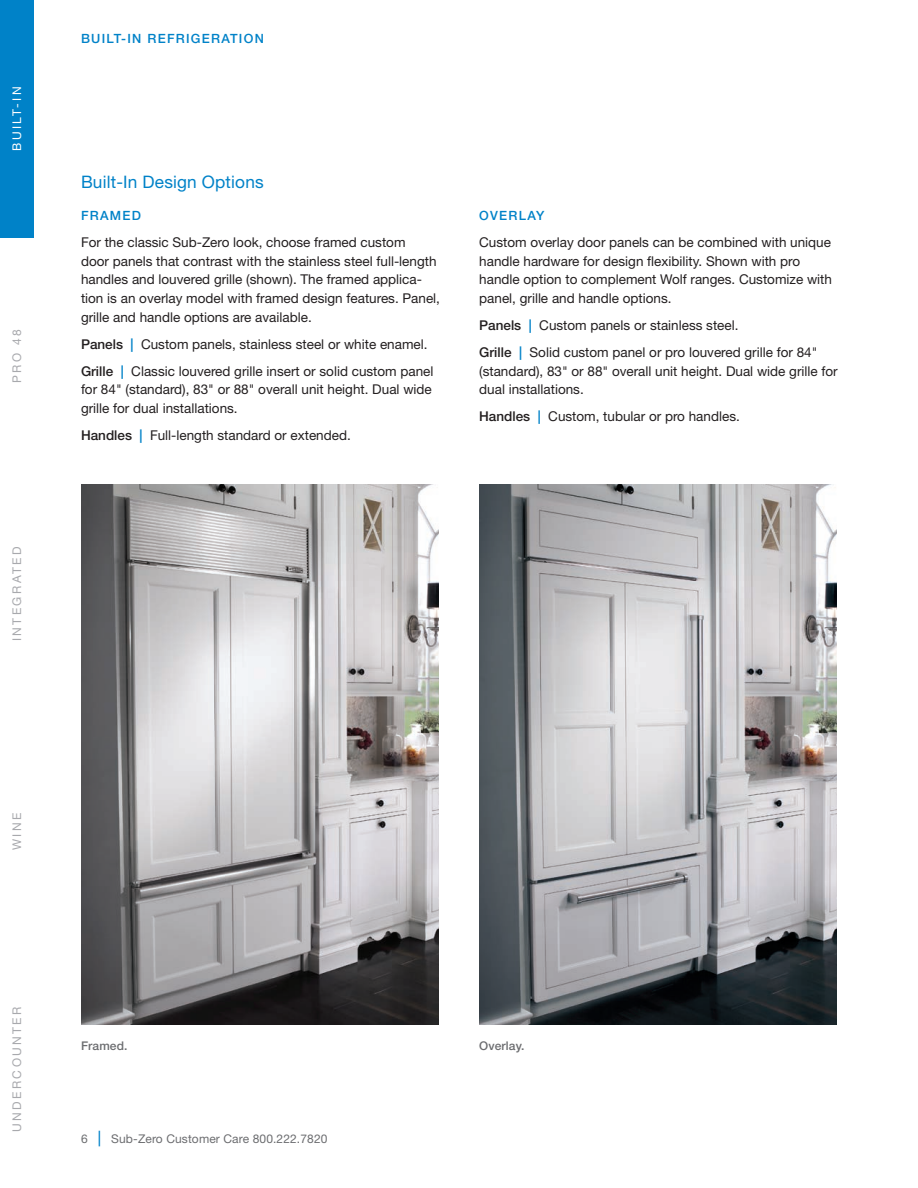
<style>
.page{position:relative;width:918px;height:1188px;background:#fff}
.page>*{position:absolute;margin:0;border:0;box-sizing:border-box;transform-origin:0 0}
.t1{font:17.25px "Helvetica Neue LT Std";letter-spacing:.01em;color:#0082c8}
.t2{font:13.5px/18.8px "Helvetica Neue LT Std";color:#231f20}
.t3{font:500 12.75px "Helvetica Neue LT Std";letter-spacing:.1em;color:#0082c8}
.t4{font:12px "Helvetica Neue LT Std";letter-spacing:.01em;color:#6c6d70}
.t5{font:12px "Helvetica Neue LT Std";letter-spacing:.2em;color:#a8a9ad}
.t6{font:500 12px "Helvetica Neue LT Std";letter-spacing:.01em;color:#6c6d70}
.t7{font:12px "Helvetica Neue LT Std";letter-spacing:.2em;color:#fff}
.s1{font-weight:500}
.s2{font-weight:500;color:#0082c8}
.s3{font-weight:500;font-size:15.6px;color:#0082c8}
</style>
<div class="page">
<img style="left:480px;top:485px;width:357px;height:540px">
<img style="left:81px;top:485px;width:358px;height:540px">
<div style="left:0;top:0;width:34px;height:238px;background:#0082c8"></div>
<p class="t7" style="left:10px;top:151px;width:66px;rotate:-90deg">BUILT-IN</p>
<p class="t5" style="left:10px;top:383px;width:55px;rotate:-90deg">PRO 48</p>
<p class="t5" style="left:10px;top:641px;width:96px;rotate:-90deg">INTEGRATED</p>
<p class="t3" style="left:81px;top:31px;width:184px">BUILT-IN REFRIGERATION</p>
<p class="t1" style="left:81px;top:171px;width:184px">Built-In Design Options</p>
<p class="t3" style="left:81px;top:208px;width:61px">FRAMED</p>
<p class="t2" style="left:81px;top:233px;width:361px">For the classic Sub-Zero look, choose framed custom<br>door panels that contrast with the stainless steel full-length handles and louvered grille (shown). The framed applica&shy;tion is an overlay model with framed design features. Panel, grille and handle options are available.</p>
<p class="t2" style="left:81px;top:330px;width:354px;line-height:26.8px"><span class="s1">Panels</span> <span class="s2">|</span> Custom panels, stainless steel or white enamel.<br><span class="s1">Grille</span> <span class="s2">|</span> Classic louvered grille insert or solid custom panel</p>
<p class="t2" style="left:81px;top:380px;width:352px">for 84" (standard), 83" or 88" overall unit height. Dual wide grille for dual installations.</p>
<p class="t2" style="left:81px;top:426px;width:271px"><span class="s1">Handles</span> <span class="s2">|</span> Full-length standard or extended.</p>
<p class="t3" style="left:479px;top:208px;width:67px">OVERLAY</p>
<p class="t2" style="left:479px;top:233px;width:354px">Custom overlay door panels can be combined with unique handle hardware for design flexibility. Shown with pro handle option to complement Wolf ranges. Customize with panel, grille and handle options.</p>
<p class="t2" style="left:479px;top:312px;width:340px;line-height:26.8px"><span class="s1">Panels</span> <span class="s2">|</span> Custom panels or stainless steel.<br><span class="s1">Grille</span> <span class="s2">|</span> Solid custom panel or pro louvered grille for 84"</p>
<p class="t2" style="left:479px;top:361px;width:360px">(standard), 83" or 88" overall unit height. Dual wide grille for dual installations.</p>
<p class="t2" style="left:479px;top:407px;width:262px"><span class="s1">Handles</span> <span class="s2">|</span> Custom, tubular or pro handles.</p>
<p class="t5" style="left:10px;top:850px;width:39px;rotate:-90deg">WINE</p>
<p class="t5" style="left:10px;top:1132px;width:127px;rotate:-90deg">UNDERCOUNTER</p>
<p class="t6" style="left:81px;top:1039px;width:48px">Framed.</p>
<p class="t6" style="left:479px;top:1039px;width:47px">Overlay.</p>
<p class="t4" style="left:81px;top:1131px;width:248px">6 <span class="s3">|</span> Sub-Zero Customer Care 800.222.7820</p>
</div>
